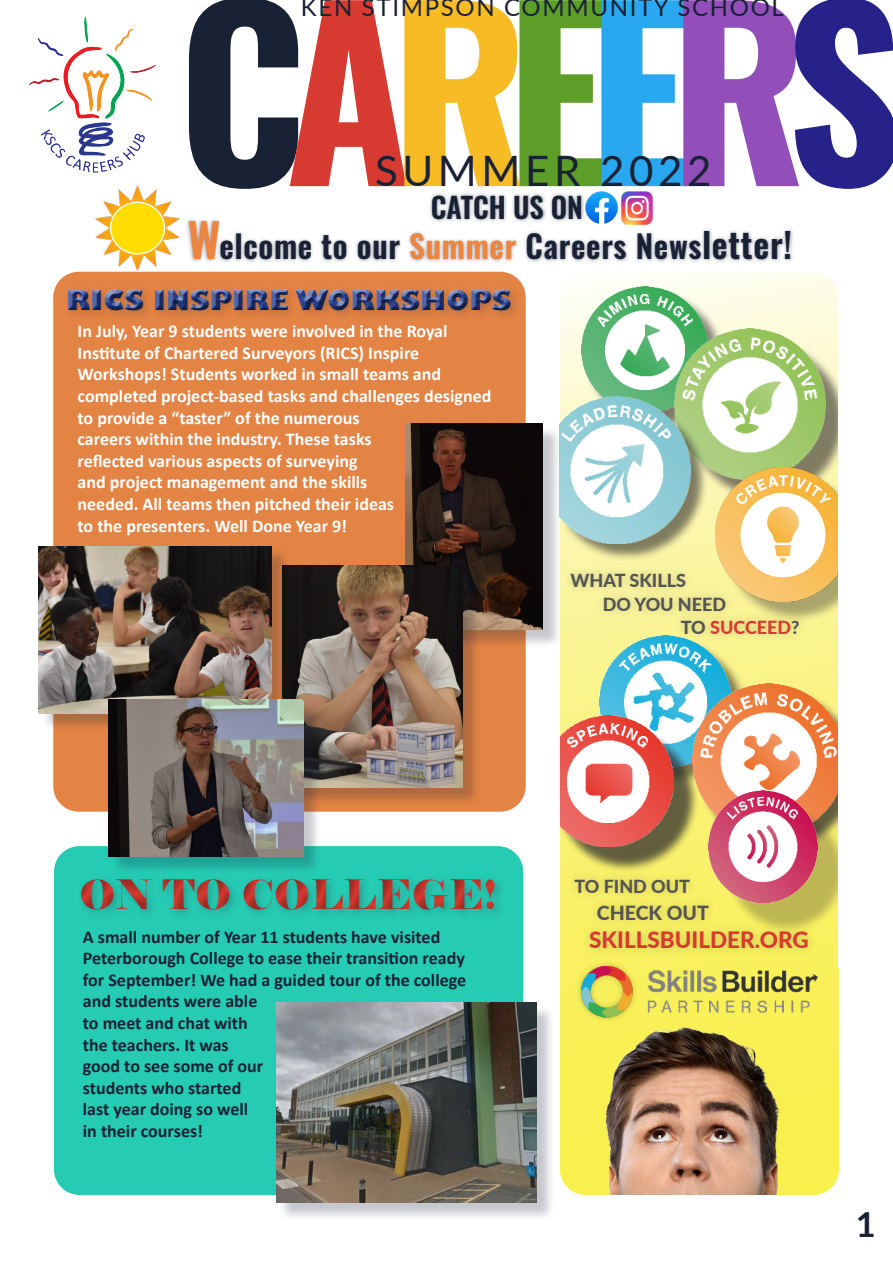
<style>
.page{position:relative;width:893px;height:1263px;background:#fff}
.page>*{position:absolute;margin:0;border:0;box-sizing:border-box;transform-origin:0 0}
.t1{font:229.5px "Oswald";letter-spacing:-.095em;color:#192134}
.t2{font:42px "Lato";letter-spacing:.11em;color:#192134}
.t3{font:40.5px "Elephant";color:#d73a31}
.t4{font:700 34.5px "Lato";color:#192134}
.t5{font:31.5px "Oswald";letter-spacing:.02em;color:#192134}
.t6{font:28.5px "Oswald";color:#192134}
.t7{font:800 27px "Gill Sans";color:#253f8e}
.t8{font:24px "Lato";letter-spacing:.07em;color:#192134}
.t9{font:800 22.5px "Lato";color:#d73a31}
.t10{font:800 19.5px "Lato";color:#545454}
.t11{font:700 18px/21.6px "Calibri";color:#fff}
.t12{font:700 18px/21.6px "Calibri";color:#192134}
.t13{font:800 18px "Lato";color:#545454}
.t14{font:800 18px "Lato";color:#d73a31}
.s1{color:#d73a31}
.s2{color:#f7bb25}
.s3{color:#5d9e28}
.s4{color:#29a7ef}
.s5{color:#924eb9}
.s6{color:#26228a}
.s7{font-size:46.5px;color:#ee853f}
.s8{color:#ee853f}
.s9{font-size:34.5px}
.s10{color:#545454}
</style>
<div class="page">
<img style="left:95px;top:231px;width:84px;height:39px">
<div style="left:185px;top:218px;width:609px;height:45px;background:#192134;opacity:.45"></div>
<svg style="left:560px;top:273px;width:279px;height:922px;background:#faf489"></svg>
<img style="left:600px;top:1027px;width:185px;height:168px">
<div style="left:602px;top:638px;width:148px;height:147px;background:#302d2e;opacity:.61"></div>
<img style="left:600px;top:635px;width:132px;height:90px">
<div style="left:558px;top:725px;width:141px;height:148px;background:#302d2e;opacity:.75"></div>
<img style="left:560px;top:716px;width:113px;height:131px">
<img style="left:693px;top:684px;width:145px;height:151px">
<div style="left:583px;top:289px;width:145px;height:142px;background:#302d2e;opacity:.61"></div>
<img style="left:581px;top:286px;width:128px;height:111px">
<div style="left:683px;top:337px;width:166px;height:167px;background:#302d2e;opacity:.61"></div>
<img style="left:674px;top:328px;width:151px;height:151px">
<div style="left:721px;top:472px;width:139px;height:152px;background:#302d2e;opacity:.4"></div>
<img style="left:716px;top:467px;width:122px;height:135px">
<div style="left:562px;top:399px;width:147px;height:163px;background:#302d2e;opacity:.61"></div>
<img style="left:560px;top:397px;width:131px;height:146px">
<div style="left:724px;top:807px;width:126px;height:127px;background:#302d2e;opacity:.3"></div>
<img style="left:708px;top:791px;width:110px;height:111px">
<img style="left:572px;top:962px;width:246px;height:65px">
<div style="left:838px;top:291px;width:55px;height:676px;background:#fff"></div>
<img style="left:29px;top:16px;width:159px;height:215px">
<div style="left:428px;top:191px;width:157px;height:32px;background:#192134;opacity:.45"></div>
<img style="left:585px;top:191px;width:32px;height:32px">
<div style="left:309px;top:568px;width:251px;height:594px;background:#fff"></div>
<img style="left:621px;top:191px;width:32px;height:34px">
<div style="left:54px;top:846px;width:469px;height:349px;background:#26cbb3;border-radius:26px"></div>
<div style="left:53px;top:272px;width:473px;height:540px;background:#e38344;border-radius:26px"></div>
<div style="left:408px;top:426px;width:154px;height:223px;background:#192134;opacity:.25"></div>
<img style="left:406px;top:424px;width:137px;height:206px">
<div style="left:41px;top:548px;width:249px;height:184px;background:#192134;opacity:.25"></div>
<img style="left:38px;top:546px;width:234px;height:167px">
<div style="left:285px;top:568px;width:196px;height:238px;background:#192134;opacity:.25"></div>
<img style="left:282px;top:565px;width:181px;height:223px">
<div style="left:110px;top:702px;width:212px;height:173px;background:#192134;opacity:.25"></div>
<img style="left:108px;top:699px;width:195px;height:157px">
<div style="left:59px;top:284px;width:463px;height:38px;background:#231f20;opacity:.75"></div>
<div style="left:72px;top:867px;width:438px;height:58px;background:#231f20;opacity:.5"></div>
<div style="left:562px;top:564px;width:133px;height:32px;background:#f2ec9c"></div>
<div style="left:595px;top:588px;width:139px;height:33px;background:#f1ed96"></div>
<div style="left:672px;top:611px;width:136px;height:32px;background:#2d2e2e;opacity:.25"></div>
<div style="left:566px;top:870px;width:133px;height:32px;background:#f1e965"></div>
<div style="left:588px;top:896px;width:129px;height:33px;background:#efe761"></div>
<div style="left:581px;top:922px;width:236px;height:36px;background:#ede65d"></div>
<div style="left:279px;top:1005px;width:277px;height:217px;background:#192134;opacity:.25"></div>
<img style="left:276px;top:1003px;width:261px;height:200px">
<p class="t1" style="left:178px;top:-112px;width:727px">C<span class="s1">A</span><span class="s2">R</span><span class="s3">E</span><span class="s4">E</span><span class="s5">R</span><span class="s6">S</span></p>
<p class="t8" style="left:301px;top:-10px;width:484px">KEN STIMPSON COMMUNITY SCHOOL</p>
<p class="t2" style="left:375px;top:141px;width:338px">SUMMER 2022</p>
<p class="t6" style="left:431px;top:182px;width:154px">CATCH US ON</p>
<p class="t5" style="left:188px;top:218px;width:606px"><span class="s7">W</span>elcome to our <span class="s8">Summer</span> Careers News<span class="s9">letter!</span></p>
<h3 class="t7" style="left:66px;top:283px;width:447px">RICS INSPIRE WORKSHOPS</h3>
<p class="t11" style="left:78px;top:320px;width:415px">In July, Year 9 students were involved in the Royal Institute of Chartered Surveyors (RICS) Inspire Workshops! Students worked in small teams and completed project-based tasks and challenges designed to provide a “taster” of the numerous<br>careers within the industry. These tasks<br>reflected various aspects of surveying<br>and project management and the skills<br>needed. All teams then pitched their ideas<br>to the presenters. Well Done Year 9!</p>
<p class="t13" style="left:570px;top:567px;width:117px">WHAT SKILLS</p>
<p class="t13" style="left:603px;top:591px;width:125px">DO YOU NEED</p>
<p class="t14" style="left:681px;top:614px;width:120px"><span class="s10">TO</span> SUCCEED<span class="s10">?</span></p>
<h3 class="t3" style="left:79px;top:869px;width:419px">ON TO COLLEGE!</h3>
<p class="t12" style="left:83px;top:926px;width:385px">A small number of Year 11 students have visited<br>Peterborough College to ease their transition ready for September! We had a guided tour of the college and students were able<br>to meet and chat with<br>the teachers. It was<br>good to see some of our<br>students who started<br>last year doing so well<br>in their courses!</p>
<p class="t13" style="left:574px;top:873px;width:117px">TO FIND OUT</p>
<p class="t10" style="left:597px;top:898px;width:113px">CHECK OUT</p>
<p class="t9" style="left:589px;top:923px;width:221px">SKILLSBUILDER.ORG</p>
<p class="t4" style="left:856px;top:1199px;width:22px">1</p>
</div>
